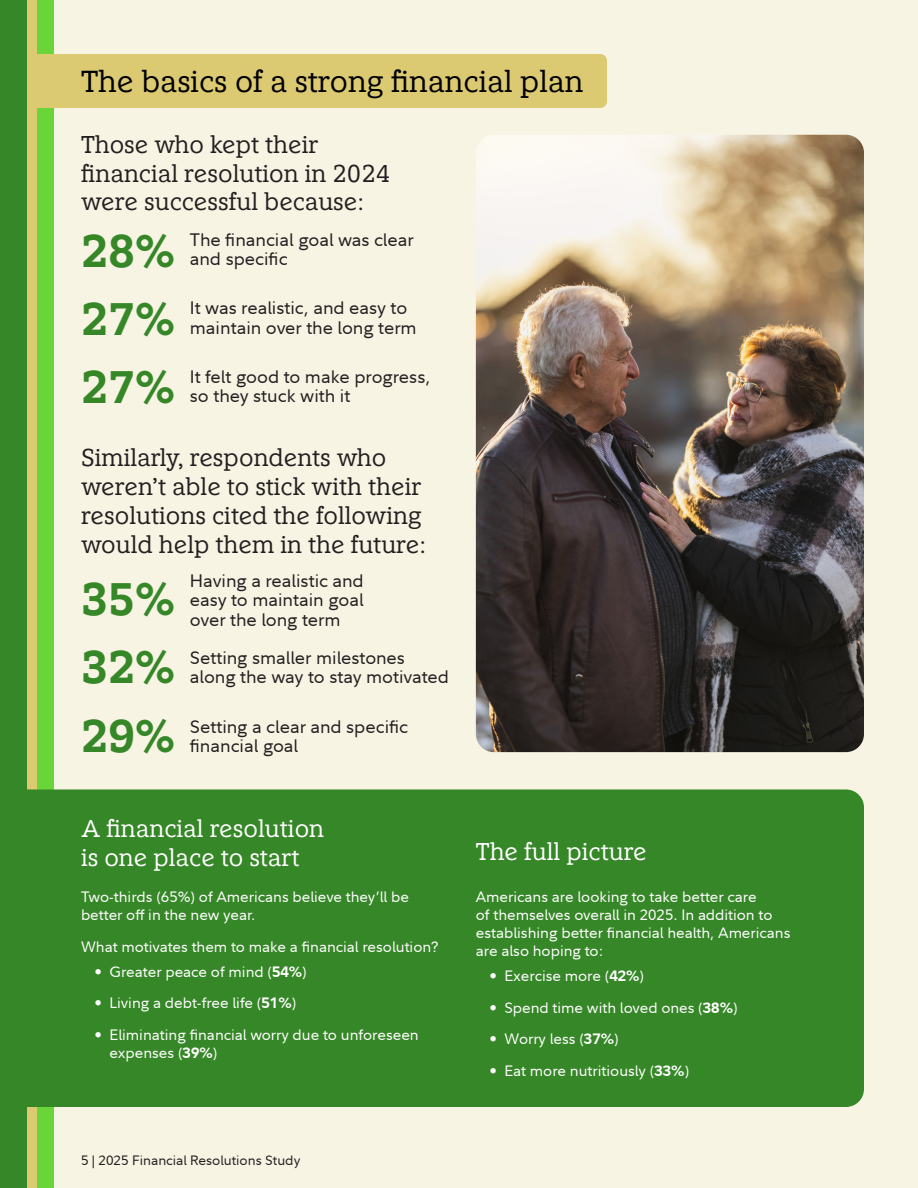
<style>
.page{position:relative;width:918px;height:1188px;background:#f7f4e4}
.page>*{position:absolute;margin:0;border:0;box-sizing:border-box;transform-origin:0 0}
.t1{font:700 45px "Fidelity Slab";color:#368727}
.t2{font:30px "Fidelity Slab";color:#000}
.t3{font:24px/28.8px "Fidelity Slab";color:#231f20}
.t4{font:24px/28.8px "Fidelity Slab";color:#fff}
.t5{font:18px/19.5px "Fidelity Sans";color:#231f20}
.t6{font:15px/18px "Fidelity Sans";color:#fff}
.t7{font:13.5px "Fidelity Sans";color:#231f20}
.s1{font-weight:700}
</style>
<div class="page">
<div style="left:0;top:0;width:27px;height:1188px;background:#368727"></div>
<div style="left:27px;top:0;width:10px;height:1188px;background:#dbca72"></div>
<div style="left:37px;top:0;width:17px;height:1188px;background:#6ad539"></div>
<div style="left:37px;top:54px;width:570px;height:54px;background:#dbca72"></div>
<div style="left:27px;top:789px;width:837px;height:318px;background:#368727"></div>
<img style="left:476px;top:135px;width:388px;height:617px">
<p class="t2" style="left:81px;top:62px;width:504px">The basics of a strong financial plan</p>
<p class="t3" style="left:81px;top:130px;width:311px">Those who kept their financial resolution in 2024 were successful because:</p>
<p class="t1" style="left:81px;top:222px;width:95px">28%</p>
<p class="t5" style="left:190px;top:230px;width:225px">The financial goal was clear and specific</p>
<p class="t1" style="left:81px;top:290px;width:95px">27%</p>
<p class="t5" style="left:190px;top:298px;width:228px">It was realistic, and easy to maintain over the long term</p>
<p class="t1" style="left:81px;top:359px;width:95px">27%</p>
<p class="t5" style="left:190px;top:367px;width:242px">It felt good to make progress, so they stuck with it</p>
<p class="t3" style="left:81px;top:444px;width:347px">Similarly, respondents who weren’t able to stick with their resolutions cited the following would help them in the future:</p>
<p class="t1" style="left:81px;top:570px;width:95px">35%</p>
<p class="t1" style="left:81px;top:638px;width:95px">32%</p>
<p class="t1" style="left:81px;top:707px;width:95px">29%</p>
<p class="t5" style="left:190px;top:571px;width:175px;text-align:justify">Having a realistic and easy to maintain goal over the long term</p>
<p class="t5" style="left:190px;top:648px;width:261px">Setting smaller milestones along the way to stay motivated</p>
<p class="t5" style="left:190px;top:716px;width:220px">Setting a clear and specific financial goal</p>
<p class="t4" style="left:81px;top:814px;width:245px">A financial resolution is one place to start</p>
<p class="t6" style="left:81px;top:888px;width:330px">Two-thirds (65%) of Americans believe they’ll be better off in the new year.</p>
<p class="t6" style="left:81px;top:938px;width:359px">What motivates them to make a financial resolution?</p>
<p class="t6" style="left:94px;top:962px;width:214px">• Greater peace of mind (<span class="s1">54%</span>)</p>
<p class="t6" style="left:94px;top:994px;width:203px">• Living a debt-free life (<span class="s1">51%</span>)</p>
<p class="t6" style="left:110px;top:1025px;width:311px;text-indent:-15px">• Eliminating financial worry due to unforeseen expenses (<span class="s1">39%</span>)</p>
<p class="t4" style="left:476px;top:838px;width:173px">The full picture</p>
<p class="t6" style="left:476px;top:888px;width:316px">Americans are looking to take better care<br>of themselves overall in 2025. In addition to establishing better financial health, Americans are also hoping to:</p>
<p class="t6" style="left:489px;top:967px;width:156px">• Exercise more (<span class="s1">42%</span>)</p>
<p class="t6" style="left:489px;top:998px;width:250px">• Spend time with loved ones (<span class="s1">38%</span>)</p>
<p class="t6" style="left:489px;top:1030px;width:131px">• Worry less (<span class="s1">37%</span>)</p>
<p class="t6" style="left:489px;top:1061px;width:201px">• Eat more nutritiously (<span class="s1">33%</span>)</p>
<p class="t7" style="left:81px;top:1151px;width:221px">5 | 2025 Financial Resolutions Study</p>
</div>
